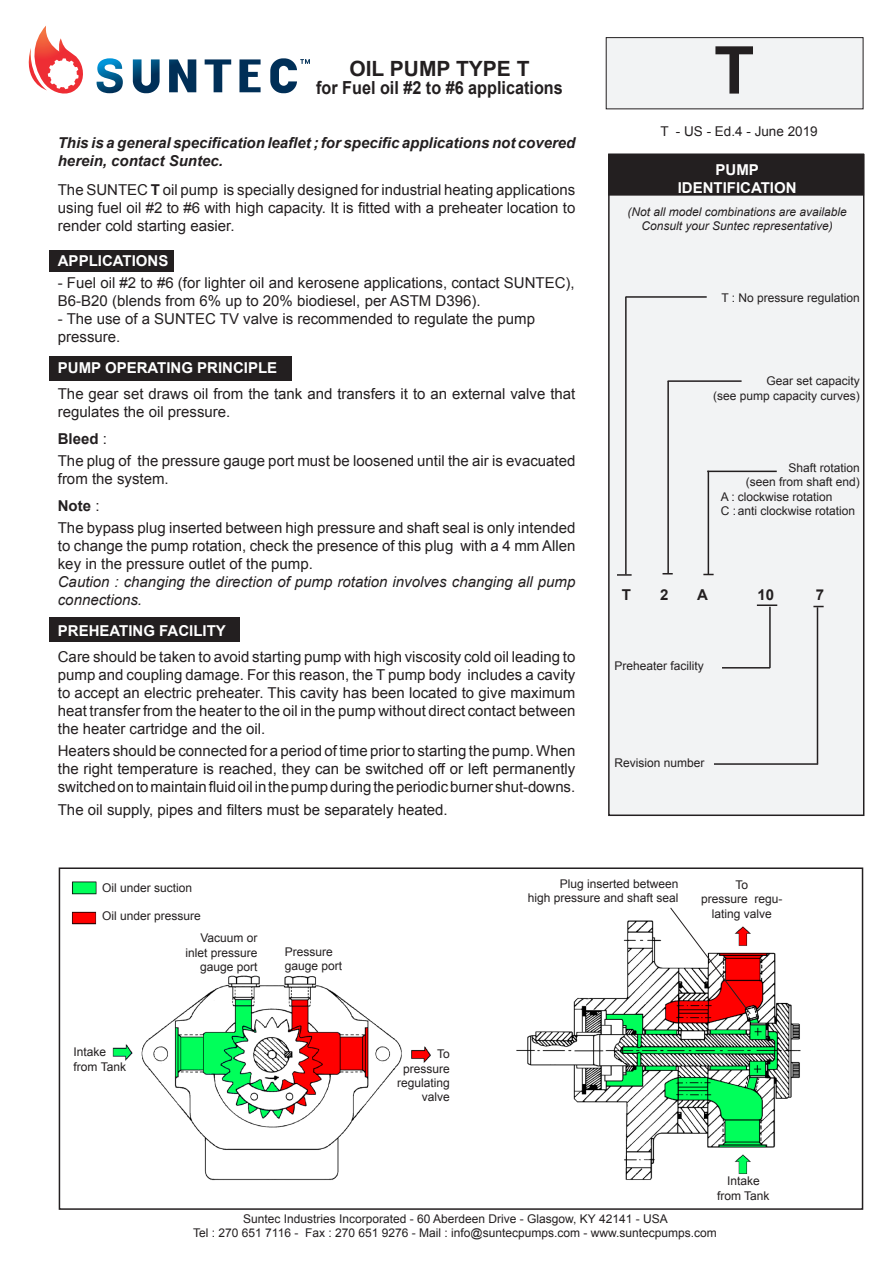
<style>
.page{position:relative;width:893px;height:1263px;background:#fff}
.page>*{position:absolute;margin:0;border:0;box-sizing:border-box;transform-origin:0 0}
.t1{font:700 66px "Arial";color:#231f20}
.t2{font:700 21px "Arial";color:#231f20}
.t3{font:700 18px "Arial";color:#231f20;scale:.9 1}
.t4{font:15px/18px "Arial";color:#231f20}
.t5{font:italic 700 15px/18px "Arial";color:#231f20}
.t6{font:italic 15px/18px "Arial";color:#231f20}
.t7{font:700 15px/18px "Arial";color:#fff;text-align:center}
.t8{font:700 15px "Arial";color:#231f20}
.t9{font:13.5px "Arial";color:#231f20}
.t10{font:12px/14.4px "Arial";color:#231f20;text-align:right}
.t11{font:italic 12px/14.4px "Arial";color:#231f20;text-align:center}
.s1{font-weight:700}
</style>
<div class="page">
<div style="left:606px;top:38px;width:257px;height:71px;background:#f2f3f4"></div>
<div style="left:606px;top:37px;width:257px;height:72px;border:1px solid #231f20"></div>
<div style="left:609px;top:155px;width:255px;height:660px;background:#f2f3f4"></div>
<div style="left:608px;top:154px;width:256px;height:662px;border:2px solid #231f20"></div>
<div style="left:609px;top:154px;width:254px;height:41px;background:#231f20"></div>
<div style="left:608px;top:154px;width:256px;height:42px;border:2px solid #231f20"></div>
<div style="left:59px;top:867px;width:804px;height:343px;border:2px solid #231f20"></div>
<img style="left:516px;top:920px;width:285px;height:260px">
<img style="left:112px;top:975px;width:319px;height:206px">
<img style="left:72px;top:881px;width:25px;height:44px">
<div style="left:760px;top:904px;width:47px;height:33px;background:#fff"></div>
<svg style="left:669px;top:907px;width:82px;height:108px"></svg>
<svg style="left:205px;top:59px;width:26px;height:33px"></svg>
<svg style="left:169px;top:59px;width:27px;height:33px"></svg>
<svg style="left:239px;top:59px;width:22px;height:33px"></svg>
<svg style="left:133px;top:59px;width:27px;height:34px"></svg>
<svg style="left:97px;top:58px;width:26px;height:35px"></svg>
<svg style="left:28px;top:26px;width:55px;height:68px"></svg>
<svg style="left:270px;top:58px;width:40px;height:35px"></svg>
<div style="left:49px;top:617px;width:191px;height:25px;background:#231f20"></div>
<div style="left:49px;top:356px;width:243px;height:25px;background:#231f20"></div>
<div style="left:49px;top:250px;width:124px;height:22px;background:#231f20"></div>
<hr style="left:722px;top:667px;width:48px;height:1px;background:#231f20">
<hr style="left:757px;top:604px;width:20px;height:2px;background:#231f20">
<hr style="left:769px;top:607px;width:2px;height:61px;background:#231f20">
<hr style="left:625px;top:297px;width:2px;height:277px;background:#231f20">
<svg style="left:617px;top:574px;width:15px;height:2px"></svg>
<hr style="left:667px;top:381px;width:2px;height:192px;background:#231f20">
<hr style="left:708px;top:471px;width:1px;height:104px;background:#231f20">
<hr style="left:668px;top:380px;width:74px;height:2px;background:#231f20">
<hr style="left:626px;top:296px;width:81px;height:2px;background:#231f20">
<hr style="left:714px;top:763px;width:104px;height:2px;background:#231f20">
<hr style="left:707px;top:471px;width:70px;height:1px;background:#231f20">
<hr style="left:817px;top:607px;width:1px;height:157px;background:#231f20">
<h2 class="t2" style="left:349px;top:55px;width:182px">OIL PUMP TYPE T</h2>
<p class="t3" style="left:316px;top:76px;width:276px">for Fuel oil #2 to #6 applications</p>
<p class="t5" style="left:58px;top:134px;width:519px">This is a general specification leaflet ; for specific applications not covered herein, contact Suntec.</p>
<p class="t4" style="left:58px;top:181px;width:519px;text-align:justify">The SUNTEC <span class="s1">T</span> oil pump is specially designed for industrial heating applications using fuel oil #2 to #6 with high capacity. It is fitted with a preheater location to render cold starting easier.</p>
<p class="t7" style="left:58px;top:252px;width:112px">APPLICATIONS</p>
<p class="t4" style="left:58px;top:274px;width:518px">- Fuel oil #2 to #6 (for lighter oil and kerosene applications, contact SUNTEC),<br>B6-B20 (blends from 6% up to 20% biodiesel, per ASTM D396).</p>
<p class="t4" style="left:58px;top:310px;width:479px">- The use of a SUNTEC TV valve is recommended to regulate the pump pressure.</p>
<p class="t7" style="left:58px;top:359px;width:221px">PUMP OPERATING PRINCIPLE</p>
<p class="t4" style="left:58px;top:385px;width:519px">The gear set draws oil from the tank and transfers it to an external valve that regulates the oil pressure.</p>
<p class="t4" style="left:58px;top:428px;width:519px;line-height:22.2px"><span class="s1">Bleed</span> :<br>The plug of the pressure gauge port must be loosened until the air is evacuated</p>
<p class="t4" style="left:58px;top:466px;width:112px;line-height:26.5px">from the system.<br><span class="s1">Note</span> :</p>
<p class="t4" style="left:58px;top:519px;width:519px;text-align:justify">The bypass plug inserted between high pressure and shaft seal is only intended to change the pump rotation, check the presence of this plug with a 4 mm Allen key in the pressure outlet of the pump.</p>
<p class="t6" style="left:58px;top:573px;width:519px">Caution : changing the direction of pump rotation involves changing all pump connections.</p>
<p class="t7" style="left:58px;top:622px;width:170px">PREHEATING FACILITY</p>
<p class="t4" style="left:58px;top:648px;width:519px;text-align:justify">Care should be taken to avoid starting pump with high viscosity cold oil leading to pump and coupling damage. For this reason, the T pump body includes a cavity to accept an electric preheater. This cavity has been located to give maximum heat transfer from the heater to the oil in the pump without direct contact between the heater cartridge and the oil.</p>
<p class="t4" style="left:58px;top:742px;width:519px;text-align:justify">Heaters should be connected for a period of time prior to starting the pump. When the right temperature is reached, they can be switched off or left permanently switched on to maintain fluid oil in the pump during the periodic burner shut-downs.</p>
<p class="t4" style="left:58px;top:801px;width:391px">The oil supply, pipes and filters must be separately heated.</p>
<h1 class="t1" style="left:714px;top:26px;width:42px">T</h1>
<p class="t9" style="left:660px;top:123px;width:159px">T - US - Ed.4 - June 2019</p>
<p class="t7" style="left:678px;top:161px;width:120px">PUMP<br>IDENTIFICATION</p>
<p class="t11" style="left:627px;top:205px;width:221px">(Not all model combinations are available<br>Consult your Suntec representative)</p>
<p class="t10" style="left:721px;top:291px;width:140px">T : No pressure regulation</p>
<p class="t10" style="left:713px;top:374px;width:148px">Gear set capacity<br>(see pump capacity curves)</p>
<p class="t10" style="left:788px;top:460px;width:73px">Shaft rotation</p>
<p class="t10" style="left:746px;top:475px;width:116px">(seen from shaft end)</p>
<p class="t10" style="left:721px;top:489px;width:113px">A : clockwise rotation</p>
<p class="t10" style="left:721px;top:504px;width:136px">C : anti clockwise rotation</p>
<p class="t8" style="left:622px;top:585px;width:11px">T</p>
<p class="t8" style="left:660px;top:585px;width:10px">2</p>
<p class="t8" style="left:697px;top:585px;width:12px">A</p>
<p class="t8" style="left:758px;top:585px;width:18px">10</p>
<p class="t8" style="left:816px;top:585px;width:10px">7</p>
<p class="t10" style="left:614px;top:658px;width:91px">Preheater facility</p>
<p class="t10" style="left:614px;top:756px;width:92px">Revision number</p>
<p class="t10" style="left:102px;top:880px;width:92px">Oil under suction</p>
<p class="t10" style="left:102px;top:909px;width:100px">Oil under pressure</p>
<p class="t10" style="left:186px;top:931px;width:74px">Vacuum or inlet pressure gauge port</p>
<p class="t10" style="left:285px;top:944px;width:59px;text-align:left">Pressure gauge port</p>
<p class="t10" style="left:74px;top:1045px;width:54px;text-align:left">Intake from Tank</p>
<p class="t10" style="left:397px;top:1047px;width:54px">To pressure regulating valve</p>
<p class="t10" style="left:528px;top:876px;width:152px">Plug inserted between<br>high pressure and shaft seal</p>
<p class="t10" style="left:701px;top:878px;width:83px;text-align:center">To<br>pressure regu&shy;lating valve</p>
<p class="t10" style="left:717px;top:1174px;width:54px;text-align:center">Intake from Tank</p>
<p class="t10" style="left:193px;top:1211px;width:525px;text-align:center">Suntec Industries Incorporated - 60 Aberdeen Drive - Glasgow, KY 42141 - USA<br>Tel : 270 651 7116 - Fax : 270 651 9276 - Mail : info@suntecpumps.com - www.suntecpumps.com</p>
</div>
